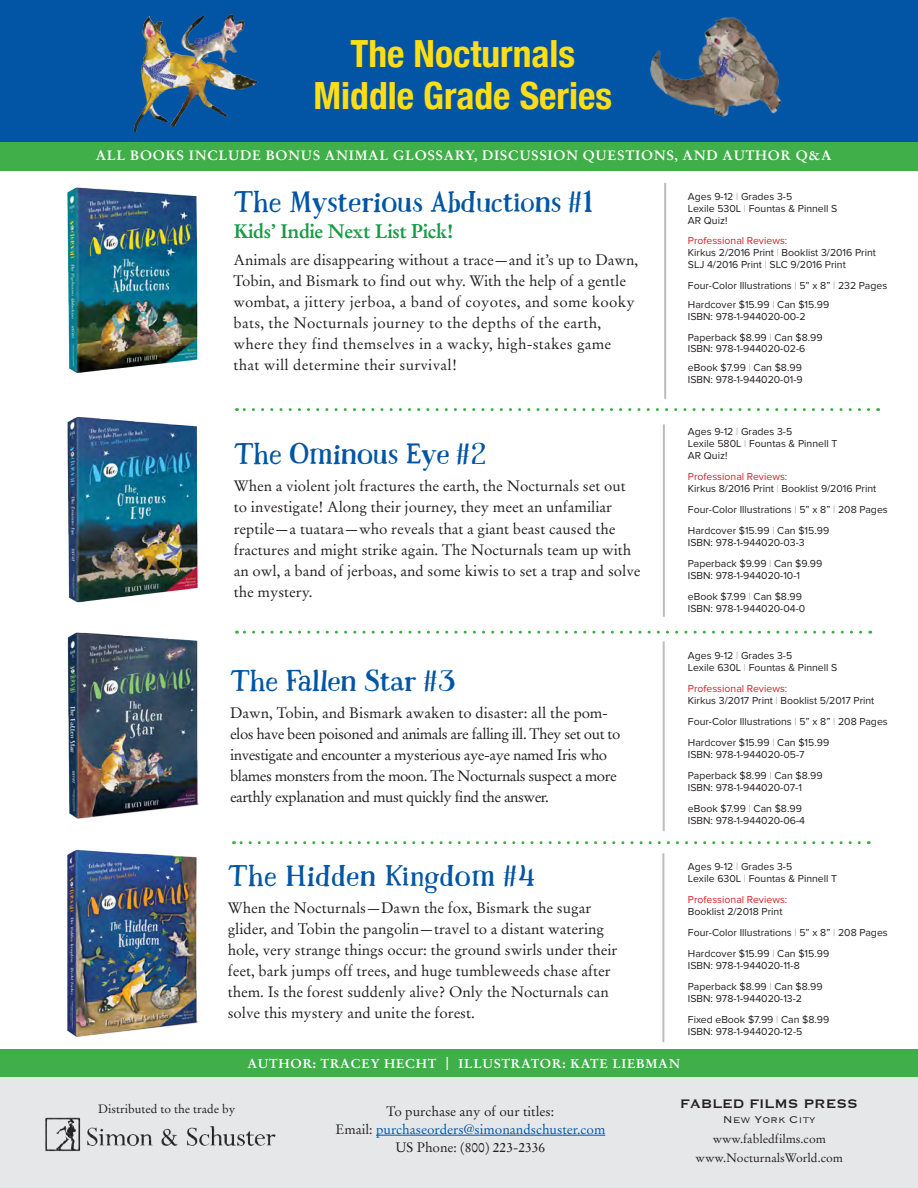
<style>
.page{position:relative;width:918px;height:1188px;background:#fff}
.page>*{position:absolute;margin:0;border:0;box-sizing:border-box;transform-origin:0 0}
.t1{font:700 condensed 37.5px/42px "Helvetica Neue";color:#ffdd17;text-align:center}
.t2{font:28.05px "Mrs Ant";letter-spacing:-.02em;color:#0155a4}
.t3{font:28.05px "Mrs Ant";color:#0155a4}
.t4{font:700 19.5px "Stempel Garamond";letter-spacing:-.02em;color:#179b46}
.t5{font:16.05px "Copperplate";color:#231f20}
.t6{font:15px/21px "Stempel Garamond";color:#231f20}
.t7{font:15px/21px "Stempel Garamond";letter-spacing:.02em;color:#231f20}
.t8{font:15px/21px "Stempel Garamond";letter-spacing:-.03em;color:#231f20}
.t9{font:13.5px/18px "Stempel Garamond";color:#231f20;text-align:center}
.t10{font:700 13.5px "Stempel Garamond";letter-spacing:.05em;color:#fff}
.t11{font:300 12.9px "Copperplate";color:#231f20}
.t12{font:700 12.75px "Stempel Garamond";letter-spacing:.05em;color:#fff}
.t13{font:12.15px/18.9px "Stempel Garamond";color:#231f20;text-align:center}
.t14{font:12px "Stempel Garamond";color:#231f20}
.t15{font:10.5px/12px "Proxima Nova";color:#231f20}
.t16{font:10.5px/12px "Proxima Nova";color:#d1232a}
.s1{font-family:"Pacific Northwest Letters"}
.s2{font-weight:300;color:#8a8c8f}
.s3{color:#d1232a}
.s4{color:#231f20}
.s5{font-family:"Proxima Nova";font-weight:300;font-size:19.5px}
.s6{color:#0155a4}
</style>
<div class="page">
<div style="left:0;top:1069px;width:918px;height:119px;background:#e6e7e9"></div>
<hr style="left:376px;top:1135px;width:229px;height:1px;background:#0155a4">
<img style="left:45px;top:1117px;width:231px;height:35px">
<div style="left:0;top:0;width:918px;height:146px;background:#0155a4"></div>
<img style="left:67px;top:645px;width:168px;height:200px">
<svg style="left:243px;top:631px;width:618px;height:3px"></svg>
<hr style="left:663px;top:641px;width:2px;height:190px;background:#bcbdc0">
<img style="left:67px;top:417px;width:172px;height:228px">
<img style="left:67px;top:826px;width:153px;height:211px">
<hr style="left:662px;top:853px;width:2px;height:189px;background:#bcbdc0">
<svg style="left:233px;top:841px;width:626px;height:3px"></svg>
<img style="left:67px;top:187px;width:169px;height:224px">
<hr style="left:664px;top:183px;width:2px;height:216px;background:#bcbdc0">
<svg style="left:236px;top:408px;width:633px;height:3px"></svg>
<hr style="left:663px;top:424px;width:2px;height:193px;background:#bcbdc0">
<div style="left:0;top:1050px;width:918px;height:27px;background:#40ae49"></div>
<img style="left:649px;top:17px;width:133px;height:100px">
<img style="left:133px;top:98px;width:95px;height:35px">
<img style="left:141px;top:14px;width:117px;height:84px">
<div style="left:0;top:142px;width:918px;height:29px;background:#40ae49"></div>
<p class="t1" style="left:314px;top:30px;width:300px">The Nocturnals<br>Middle Grade Series</p>
<p class="t10" style="left:96px;top:147px;width:737px">ALL BOOKS INCLUDE BONUS ANIMAL GLOSSARY, DISCUSSION QUESTIONS, AND AUTHOR Q&amp;A</p>
<p class="t2" style="left:233px;top:183px;width:361px">The Mysterious Abductions <span class="s1">#</span>1</p>
<p class="t4" style="left:233px;top:219px;width:222px">Kids’ Indie Next List Pick!</p>
<p class="t7" style="left:233px;top:249px;width:406px">Animals are disappearing without a trace—and it’s up to Dawn, Tobin, and Bismark to find out why. With the help of a gentle wombat, a jittery jerboa, a band of coyotes, and some kooky bats, the Nocturnals journey to the depths of the earth, where they find themselves in a wacky, high-stakes game that will determine their survival!</p>
<p class="t15" style="left:688px;top:191px;width:151px">Ages 9-12 <span class="s2">|</span> Grades 3-5<br>Lexile 530L <span class="s2">|</span> Fountas &amp; Pinnell S<br>AR Quiz!</p>
<p class="t15" style="left:688px;top:234px;width:190px"><span class="s3">Professional Reviews:<br></span>Kirkus 2/2016 Print <span class="s2">|</span> Booklist 3/2016 Print<br>SLJ 4/2016 Print <span class="s2">|</span> SLC 9/2016 Print</p>
<p class="t15" style="left:688px;top:276px;width:201px;line-height:19.5px">Four-Color Illustrations <span class="s2">|</span> 5” x 8” <span class="s2">|</span> 232 Pages<br>Hardcover $15.99 <span class="s2">|</span> Can $15.99</p>
<p class="t15" style="left:688px;top:306px;width:136px;line-height:21px">ISBN: 978-1-944020-00-2<br>Paperback $8.99 <span class="s2">|</span> Can $8.99</p>
<p class="t15" style="left:688px;top:339px;width:119px;line-height:19.5px">ISBN: 978-1-944020-02-6 eBook $7.99 <span class="s2">|</span> Can $8.99</p>
<p class="t15" style="left:688px;top:374px;width:116px">ISBN: 978-1-944020-01-9</p>
<p class="t2" style="left:234px;top:435px;width:254px">The Ominous Eye <span class="s1">#</span>2</p>
<p class="t6" style="left:234px;top:476px;width:408px">When a violent jolt fractures the earth, the Nocturnals set out to investigate! Along their journey, they meet an unfamiliar reptile—a tuatara—who reveals that a giant beast caused the fractures and might strike again. The Nocturnals team up with an owl, a band of jerboas, and some kiwis to set a trap and solve the mystery.</p>
<p class="t15" style="left:688px;top:426px;width:151px">Ages 9-12 <span class="s2">|</span> Grades 3-5<br>Lexile 580L <span class="s2">|</span> Fountas &amp; Pinnell T<br>AR Quiz!</p>
<p class="t15" style="left:688px;top:471px;width:190px"><span class="s3">Professional Reviews:<br></span>Kirkus 8/2016 Print <span class="s2">|</span> Booklist 9/2016 Print</p>
<p class="t15" style="left:688px;top:499px;width:201px;line-height:21px">Four-Color Illustrations <span class="s2">|</span> 5” x 8” <span class="s2">|</span> 208 Pages<br>Hardcover $15.99 <span class="s2">|</span> Can $15.99</p>
<p class="t15" style="left:688px;top:532px;width:136px;line-height:21px">ISBN: 978-1-944020-03-3<br>Paperback $9.99 <span class="s2">|</span> Can $9.99</p>
<p class="t15" style="left:688px;top:565px;width:115px;line-height:21px">ISBN: 978-1-944020-10-1 eBook $7.99 <span class="s2">|</span> Can $8.99</p>
<p class="t15" style="left:688px;top:603px;width:119px">ISBN: 978-1-944020-04-0</p>
<p class="t2" style="left:230px;top:661px;width:227px">The Fallen Star <span class="s1">#</span>3</p>
<p class="t8" style="left:230px;top:702px;width:392px">Dawn, Tobin, and Bismark awaken to disaster: all the pom&shy;elos have been poisoned and animals are falling ill. They set out to investigate and encounter a mysterious aye-aye named Iris who blames monsters from the moon. The Nocturnals suspect a more earthly explanation and must quickly find the answer.</p>
<p class="t3" style="left:228px;top:856px;width:309px">The Hidden Kingdom <span class="s1">#</span>4</p>
<p class="t6" style="left:228px;top:897px;width:391px">When the Nocturnals—Dawn the fox, Bismark the sugar glider, and Tobin the pangolin—travel to a distant watering hole, very strange things occur: the ground swirls under their feet, bark jumps off trees, and huge tumbleweeds chase after them. Is the forest suddenly alive? Only the Nocturnals can solve this mystery and unite the forest.</p>
<p class="t15" style="left:688px;top:649px;width:151px">Ages 9-12 <span class="s2">|</span> Grades 3-5<br>Lexile 630L <span class="s2">|</span> Fountas &amp; Pinnell S</p>
<p class="t15" style="left:688px;top:682px;width:188px"><span class="s3">Professional Reviews:<br></span>Kirkus 3/2017 Print <span class="s2">|</span> Booklist 5/2017 Print</p>
<p class="t15" style="left:688px;top:711px;width:201px;line-height:21px">Four-Color Illustrations <span class="s2">|</span> 5” x 8” <span class="s2">|</span> 208 Pages<br>Hardcover $15.99 <span class="s2">|</span> Can $15.99</p>
<p class="t15" style="left:688px;top:744px;width:136px;line-height:21px">ISBN: 978-1-944020-05-7<br>Paperback $8.99 <span class="s2">|</span> Can $8.99</p>
<p class="t15" style="left:688px;top:777px;width:116px;line-height:21px">ISBN: 978-1-944020-07-1 eBook $7.99 <span class="s2">|</span> Can $8.99</p>
<p class="t15" style="left:688px;top:814px;width:119px">ISBN: 978-1-944020-06-4</p>
<p class="t15" style="left:688px;top:861px;width:151px">Ages 9-12 <span class="s2">|</span> Grades 3-5<br>Lexile 630L <span class="s2">|</span> Fountas &amp; Pinnell T</p>
<p class="t16" style="left:688px;top:894px;width:101px">Professional Reviews:<br><span class="s4">Booklist 2/2018 Print</span></p>
<p class="t15" style="left:688px;top:922px;width:201px;line-height:21px">Four-Color Illustrations <span class="s2">|</span> 5” x 8” <span class="s2">|</span> 208 Pages<br>Hardcover $15.99 <span class="s2">|</span> Can $15.99</p>
<p class="t15" style="left:688px;top:955px;width:136px;line-height:21px">ISBN: 978-1-944020-11-8<br>Paperback $8.99 <span class="s2">|</span> Can $8.99</p>
<p class="t15" style="left:688px;top:988px;width:143px;line-height:21px">ISBN: 978-1-944020-13-2<br>Fixed eBook $7.99 <span class="s2">|</span> Can $8.99</p>
<p class="t15" style="left:688px;top:1026px;width:116px">ISBN: 978-1-944020-12-5</p>
<p class="t12" style="left:247px;top:1055px;width:434px">AUTHOR: TRACEY HECHT <span class="s5">I</span> ILLUSTRATOR: KATE LIEBMAN</p>
<p class="t14" style="left:98px;top:1102px;width:139px">Distributed to the trade by</p>
<p class="t9" style="left:336px;top:1102px;width:271px">To purchase any of our titles:<br>Email: <span class="s6">purchaseorders@simonandschuster.com<br></span>US Phone: (800) 223-2336</p>
<p class="t5" style="left:680px;top:1093px;width:179px">FABLED FILMS PRESS</p>
<p class="t11" style="left:723px;top:1111px;width:94px">New York City</p>
<p class="t13" style="left:696px;top:1130px;width:149px">www.fabledfilms.com www.NocturnalsWorld.com</p>
</div>
